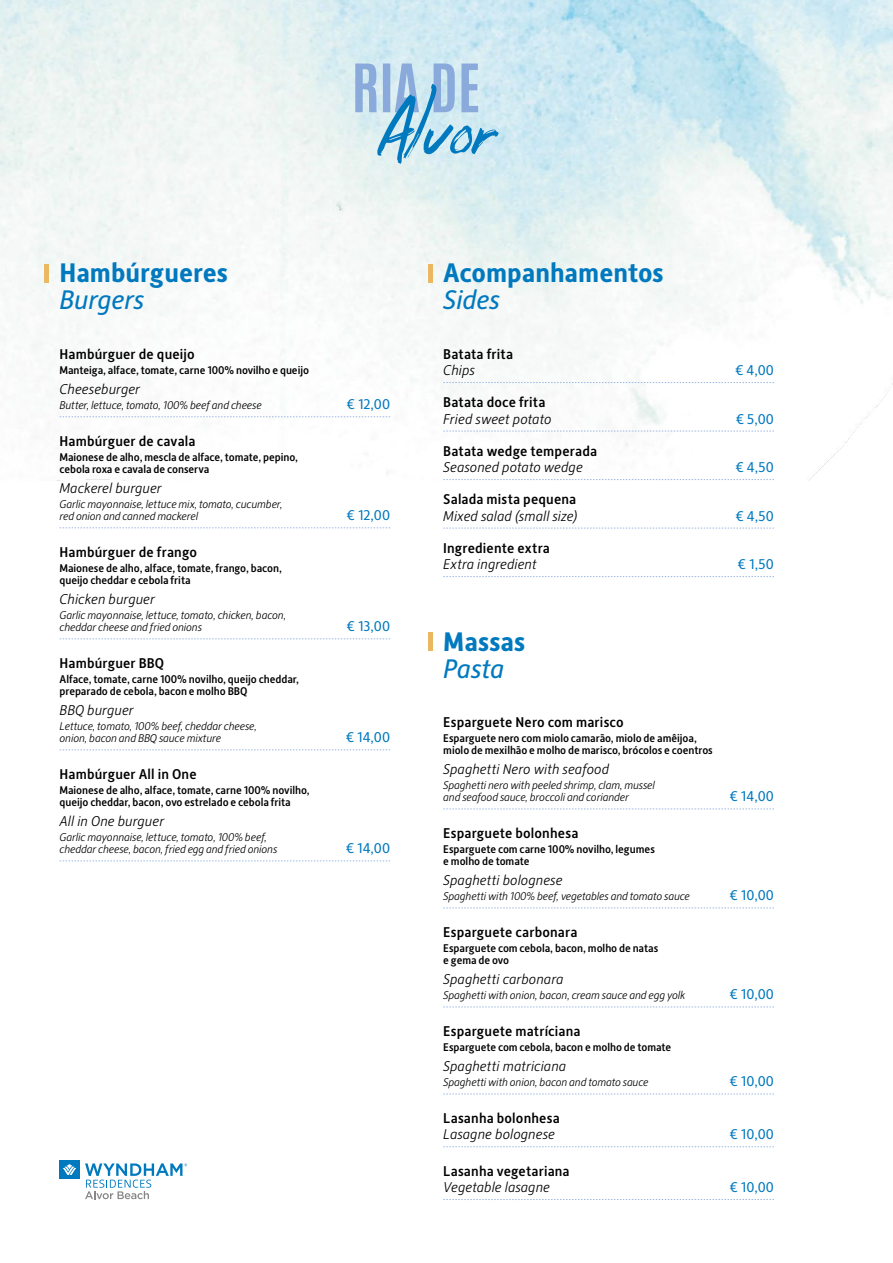
<style>
.page{position:relative;width:893px;height:1263px;background:#fff}
.page>*{position:absolute;margin:0;border:0;box-sizing:border-box;transform-origin:0 0}
.t1{font:700 27px "Alber New";color:#0079bf}
.t2{font:italic 27px "Alber New";letter-spacing:-.005em;color:#0079bf}
.t3{font:500 14.25px "Alber New";letter-spacing:.01em;color:#000}
.t4{font:italic 300 14.25px "Alber New";letter-spacing:.005em;color:#000}
.t5{font:14.25px "Alber New";letter-spacing:.01em;color:#0079bf}
.t6{font:500 11.25px/12px "Alber New";letter-spacing:-.005em;color:#000}
.t7{font:italic 300 11.25px/12px "Alber New";letter-spacing:-.01em;color:#000}
</style>
<div class="page">
<img style="left:0;top:0;width:893px;height:480px">
<div style="left:60px;top:1160px;width:20px;height:19px;background:#0079bf"></div>
<svg style="left:63px;top:1164px;width:13px;height:11px"></svg>
<svg style="left:85px;top:1163px;width:102px;height:36px"></svg>
<svg style="left:355px;top:64px;width:143px;height:100px;background:#a9cee5"></svg>
<svg style="left:443px;top:809px;width:331px;height:1px"></svg>
<svg style="left:443px;top:908px;width:331px;height:1px"></svg>
<svg style="left:443px;top:1007px;width:331px;height:1px"></svg>
<svg style="left:443px;top:1094px;width:331px;height:1px"></svg>
<svg style="left:443px;top:1146px;width:331px;height:1px"></svg>
<svg style="left:443px;top:1199px;width:331px;height:1px"></svg>
<div style="left:428px;top:632px;width:5px;height:19px;background:#e9b861"></div>
<div style="left:44px;top:264px;width:5px;height:18px;background:#e9b861"></div>
<svg style="left:60px;top:416px;width:330px;height:1px"></svg>
<svg style="left:60px;top:528px;width:330px;height:1px"></svg>
<svg style="left:60px;top:639px;width:330px;height:1px"></svg>
<svg style="left:60px;top:750px;width:330px;height:1px"></svg>
<svg style="left:60px;top:861px;width:330px;height:1px"></svg>
<div style="left:428px;top:264px;width:5px;height:18px;background:#e9b861"></div>
<svg style="left:443px;top:382px;width:331px;height:1px"></svg>
<svg style="left:443px;top:431px;width:331px;height:1px"></svg>
<svg style="left:443px;top:479px;width:331px;height:1px"></svg>
<svg style="left:443px;top:528px;width:331px;height:1px"></svg>
<svg style="left:443px;top:576px;width:331px;height:1px"></svg>
<h1 class="t1" style="left:60px;top:255px;width:170px">Hambúrgueres</h1>
<h1 class="t2" style="left:60px;top:282px;width:86px">Burgers</h1>
<p class="t3" style="left:60px;top:344px;width:137px">Hambúrguer de queijo</p>
<p class="t6" style="left:60px;top:363px;width:251px">Manteiga, alface, tomate, carne 100% novilho e queijo</p>
<p class="t4" style="left:60px;top:380px;width:82px">Cheeseburger</p>
<p class="t7" style="left:60px;top:399px;width:204px">Butter, lettuce, tomato, 100% beef and cheese</p>
<p class="t5" style="left:347px;top:395px;width:45px">€ 12,00</p>
<p class="t3" style="left:60px;top:431px;width:138px">Hambúrguer de cavala</p>
<p class="t6" style="left:60px;top:450px;width:240px">Maionese de alho, mescla de alface, tomate, pepino, cebola roxa e cavala de conserva</p>
<p class="t4" style="left:60px;top:479px;width:104px">Mackerel burguer</p>
<p class="t7" style="left:60px;top:498px;width:225px">Garlic mayonnaise, lettuce mix, tomato, cucumber, red onion and canned mackerel</p>
<p class="t5" style="left:347px;top:506px;width:45px">€ 12,00</p>
<p class="t3" style="left:60px;top:542px;width:139px">Hambúrguer de frango</p>
<p class="t6" style="left:60px;top:561px;width:224px">Maionese de alho, alface, tomate, frango, bacon, queijo cheddar e cebola frita</p>
<p class="t4" style="left:60px;top:590px;width:97px">Chicken burguer</p>
<p class="t7" style="left:60px;top:609px;width:228px">Garlic mayonnaise, lettuce, tomato, chicken, bacon, cheddar cheese and fried onions</p>
<p class="t5" style="left:347px;top:617px;width:45px">€ 13,00</p>
<p class="t3" style="left:60px;top:653px;width:106px">Hambúrguer BBQ</p>
<p class="t6" style="left:60px;top:672px;width:241px">Alface, tomate, carne 100% novilho, queijo cheddar, preparado de cebola, bacon e molho BBQ</p>
<p class="t4" style="left:60px;top:701px;width:76px">BBQ burguer</p>
<p class="t7" style="left:60px;top:720px;width:199px">Lettuce, tomato, 100% beef, cheddar cheese, onion, bacon and BBQ sauce mixture</p>
<p class="t5" style="left:346px;top:728px;width:46px">€ 14,00</p>
<p class="t3" style="left:60px;top:764px;width:139px">Hambúrguer All in One</p>
<p class="t6" style="left:60px;top:783px;width:252px">Maionese de alho, alface, tomate, carne 100% novilho, queijo cheddar, bacon, ovo estrelado e cebola frita</p>
<p class="t4" style="left:60px;top:812px;width:106px">All in One burguer</p>
<p class="t7" style="left:60px;top:831px;width:219px">Garlic mayonnaise, lettuce, tomato, 100% beef, cheddar cheese, bacon, fried egg and fried onions</p>
<p class="t5" style="left:346px;top:839px;width:46px">€ 14,00</p>
<h1 class="t1" style="left:443px;top:255px;width:222px">Acompanhamentos</h1>
<h1 class="t2" style="left:443px;top:282px;width:58px">Sides</h1>
<p class="t3" style="left:443px;top:344px;width:71px">Batata frita</p>
<p class="t4" style="left:443px;top:361px;width:33px">Chips</p>
<p class="t5" style="left:735px;top:361px;width:40px">€ 4,00</p>
<p class="t3" style="left:443px;top:393px;width:104px">Batata doce frita</p>
<p class="t4" style="left:443px;top:409px;width:110px">Fried sweet potato</p>
<p class="t5" style="left:736px;top:409px;width:40px">€ 5,00</p>
<p class="t3" style="left:443px;top:441px;width:155px">Batata wedge temperada</p>
<p class="t4" style="left:443px;top:458px;width:141px">Seasoned potato wedge</p>
<p class="t5" style="left:735px;top:458px;width:40px">€ 4,50</p>
<p class="t3" style="left:443px;top:490px;width:135px">Salada mista pequena</p>
<p class="t4" style="left:443px;top:506px;width:136px">Mixed salad (small size)</p>
<p class="t5" style="left:735px;top:506px;width:40px">€ 4,50</p>
<p class="t3" style="left:443px;top:538px;width:108px">Ingrediente extra</p>
<p class="t4" style="left:443px;top:555px;width:95px">Extra ingredient</p>
<p class="t5" style="left:738px;top:555px;width:38px">€ 1,50</p>
<h1 class="t1" style="left:443px;top:624px;width:83px">Massas</h1>
<h1 class="t2" style="left:443px;top:651px;width:62px">Pasta</h1>
<p class="t3" style="left:443px;top:712px;width:182px">Esparguete Nero com marisco</p>
<p class="t6" style="left:443px;top:731px;width:271px">Esparguete nero com miolo camarão, miolo de amêijoa, miolo de mexilhão e molho de marisco, brócolos e coentros</p>
<p class="t4" style="left:443px;top:760px;width:167px">Spaghetti Nero with seafood</p>
<p class="t7" style="left:443px;top:779px;width:213px">Spaghetti nero with peeled shrimp, clam, mussel and seafood sauce, broccoli and coriander</p>
<p class="t5" style="left:729px;top:787px;width:46px">€ 14,00</p>
<p class="t3" style="left:443px;top:823px;width:137px">Esparguete bolonhesa</p>
<p class="t6" style="left:443px;top:842px;width:213px">Esparguete com carne 100% novilho, legumes e molho de tomate</p>
<p class="t4" style="left:443px;top:871px;width:121px">Spaghetti bolognese</p>
<p class="t7" style="left:443px;top:890px;width:248px">Spaghetti with 100% beef, vegetables and tomato sauce</p>
<p class="t5" style="left:729px;top:886px;width:46px">€ 10,00</p>
<p class="t3" style="left:443px;top:922px;width:136px">Esparguete carbonara</p>
<p class="t6" style="left:443px;top:941px;width:217px">Esparguete com cebola, bacon, molho de natas e gema de ovo</p>
<p class="t4" style="left:443px;top:970px;width:122px">Spaghetti carbonara</p>
<p class="t7" style="left:443px;top:989px;width:244px">Spaghetti with onion, bacon, cream sauce and egg yolk</p>
<p class="t5" style="left:729px;top:985px;width:46px">€ 10,00</p>
<p class="t3" style="left:443px;top:1021px;width:139px">Esparguete matríciana</p>
<p class="t6" style="left:443px;top:1040px;width:230px">Esparguete com cebola, bacon e molho de tomate</p>
<p class="t4" style="left:443px;top:1057px;width:124px">Spaghetti matriciana</p>
<p class="t7" style="left:443px;top:1076px;width:207px">Spaghetti with onion, bacon and tomato sauce</p>
<p class="t5" style="left:729px;top:1072px;width:46px">€ 10,00</p>
<p class="t3" style="left:443px;top:1108px;width:118px">Lasanha bolonhesa</p>
<p class="t4" style="left:443px;top:1125px;width:113px">Lasagne bolognese</p>
<p class="t5" style="left:729px;top:1125px;width:46px">€ 10,00</p>
<p class="t3" style="left:443px;top:1161px;width:128px">Lasanha vegetariana</p>
<p class="t4" style="left:443px;top:1178px;width:108px">Vegetable lasagne</p>
<p class="t5" style="left:729px;top:1178px;width:46px">€ 10,00</p>
</div>
